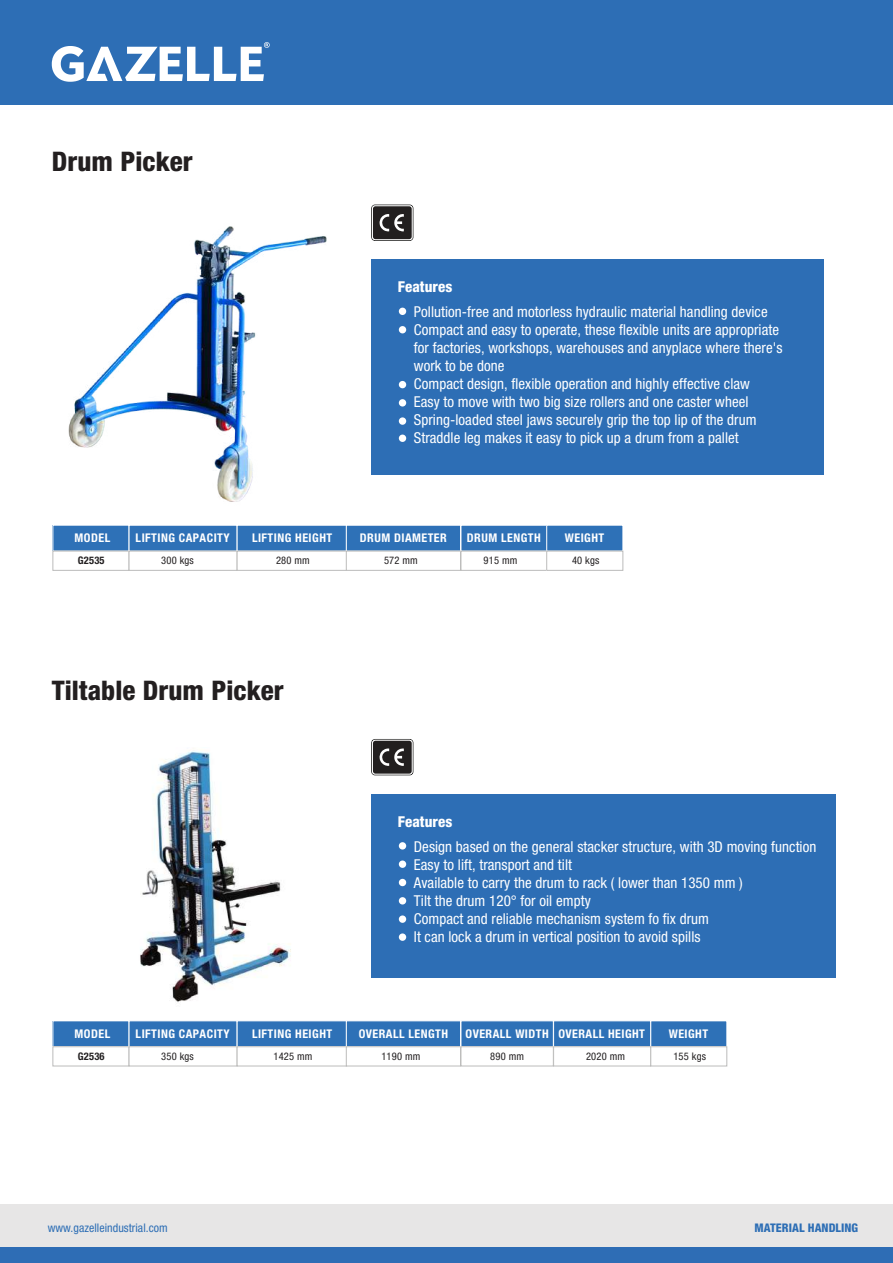
<style>
.page{position:relative;width:893px;height:1263px;background:#fff}
.page>*{position:absolute;margin:0;border:0;box-sizing:border-box;transform-origin:0 0}
.t1{font:800 condensed 27px "Helvetica Neue LT Std";letter-spacing:.005em;color:#231f20}
.t2{font:condensed 15px/18px "Helvetica Neue LT Std";letter-spacing:.005em;color:#fff}
.t3{font:800 condensed 15px "Helvetica Neue LT Std";letter-spacing:.005em;color:#fff}
.t4{font:700 condensed 12px "Helvetica Neue LT Std";letter-spacing:.04em;color:#fff}
.t5{font:condensed 11.85px "Helvetica Neue LT Std";letter-spacing:.005em;color:#2d6eb5}
.t6{font:800 condensed 11.85px "Helvetica Neue LT Std";letter-spacing:.005em;color:#2d6eb5}
.t7{font:condensed 10.5px "Helvetica Neue LT Std";letter-spacing:.02em;color:#221f20}
.t8{font:700 condensed 10.5px "Helvetica Neue LT Std";letter-spacing:.02em;color:#221f20}
</style>
<div class="page">
<div style="left:53px;top:525px;width:76px;height:26px;background:#2e71b7"></div>
<div style="left:53px;top:551px;width:76px;height:19px;border:1px solid #bcbcbb"></div>
<div style="left:129px;top:525px;width:108px;height:26px;background:#2e71b7"></div>
<div style="left:129px;top:525px;width:108px;height:26px;border:1px solid #fff"></div>
<div style="left:129px;top:551px;width:108px;height:20px;border:1px solid #bcbcbb"></div>
<div style="left:237px;top:525px;width:110px;height:26px;background:#2e71b7"></div>
<div style="left:237px;top:525px;width:110px;height:26px;border:1px solid #fff"></div>
<div style="left:237px;top:551px;width:110px;height:20px;border:1px solid #bcbcbb"></div>
<div style="left:346px;top:525px;width:115px;height:26px;background:#2e71b7"></div>
<div style="left:346px;top:525px;width:115px;height:26px;border:1px solid #fff"></div>
<div style="left:346px;top:551px;width:115px;height:20px;border:1px solid #bcbcbb"></div>
<div style="left:461px;top:525px;width:86px;height:26px;background:#2e71b7"></div>
<div style="left:461px;top:525px;width:86px;height:26px;border:1px solid #fff"></div>
<div style="left:461px;top:551px;width:86px;height:19px;border:1px solid #bcbcbb"></div>
<div style="left:547px;top:525px;width:76px;height:26px;background:#2e71b7"></div>
<div style="left:546px;top:551px;width:77px;height:19px;border:1px solid #bcbcbb"></div>
<div style="left:53px;top:1021px;width:76px;height:26px;background:#2e71b7"></div>
<div style="left:53px;top:1020px;width:76px;height:27px;border:1px solid #fff"></div>
<div style="left:53px;top:1046px;width:76px;height:20px;border:1px solid #bcbcbb"></div>
<div style="left:129px;top:1021px;width:108px;height:26px;background:#2e71b7"></div>
<div style="left:129px;top:1020px;width:108px;height:27px;border:1px solid #fff"></div>
<div style="left:129px;top:1046px;width:108px;height:20px;border:1px solid #bcbcbb"></div>
<div style="left:237px;top:1021px;width:110px;height:26px;background:#2e71b7"></div>
<div style="left:237px;top:1020px;width:110px;height:27px;border:1px solid #fff"></div>
<div style="left:237px;top:1046px;width:110px;height:20px;border:1px solid #bcbcbb"></div>
<div style="left:346px;top:1021px;width:115px;height:26px;background:#2e71b7"></div>
<div style="left:346px;top:1020px;width:115px;height:27px;border:1px solid #fff"></div>
<div style="left:346px;top:1046px;width:115px;height:20px;border:1px solid #bcbcbb"></div>
<div style="left:461px;top:1021px;width:92px;height:26px;background:#2e71b7"></div>
<div style="left:461px;top:1020px;width:93px;height:27px;border:1px solid #fff"></div>
<div style="left:461px;top:1046px;width:93px;height:20px;border:1px solid #bcbcbb"></div>
<div style="left:651px;top:1021px;width:76px;height:26px;background:#2e71b7"></div>
<div style="left:650px;top:1020px;width:77px;height:27px;border:1px solid #fff"></div>
<div style="left:650px;top:1046px;width:77px;height:20px;border:1px solid #bcbcbb"></div>
<div style="left:554px;top:1021px;width:97px;height:26px;background:#2e71b7"></div>
<div style="left:553px;top:1020px;width:98px;height:27px;border:1px solid #fff"></div>
<div style="left:553px;top:1046px;width:98px;height:20px;border:1px solid #bcbcbb"></div>
<div style="left:0;top:1204px;width:893px;height:43px;background:#e7e6e6"></div>
<div style="left:0;top:1247px;width:893px;height:16px;background:#2e6db5"></div>
<div style="left:0;top:0;width:893px;height:105px;background:#2d6eb5"></div>
<svg style="left:52px;top:42px;width:218px;height:40px"></svg>
<div style="left:371px;top:259px;width:453px;height:216px;background:#2d6eb5"></div>
<div style="left:399px;top:308px;width:7px;height:7px;background:#fff;border-radius:50%"></div>
<div style="left:399px;top:435px;width:7px;height:7px;background:#fff;border-radius:50%"></div>
<div style="left:399px;top:381px;width:7px;height:7px;background:#fff;border-radius:50%"></div>
<div style="left:399px;top:399px;width:7px;height:7px;background:#fff;border-radius:50%"></div>
<div style="left:399px;top:417px;width:7px;height:8px;background:#fff;border-radius:50%"></div>
<div style="left:399px;top:326px;width:7px;height:7px;background:#fff;border-radius:50%"></div>
<div style="left:371px;top:794px;width:465px;height:184px;background:#2d6eb5"></div>
<div style="left:399px;top:842px;width:7px;height:7px;background:#fff;border-radius:50%"></div>
<div style="left:399px;top:879px;width:7px;height:7px;background:#fff;border-radius:50%"></div>
<div style="left:399px;top:860px;width:7px;height:8px;background:#fff;border-radius:50%"></div>
<div style="left:399px;top:897px;width:7px;height:7px;background:#fff;border-radius:50%"></div>
<div style="left:399px;top:915px;width:7px;height:8px;background:#fff;border-radius:50%"></div>
<div style="left:399px;top:933px;width:7px;height:8px;background:#fff;border-radius:50%"></div>
<svg style="left:371px;top:204px;width:42px;height:37px;background:#514f4f"></svg>
<svg style="left:371px;top:739px;width:42px;height:36px;background:#4f4d4d"></svg>
<img style="left:140px;top:751px;width:151px;height:251px">
<img style="left:204px;top:835px;width:7px;height:28px">
<img style="left:68px;top:226px;width:259px;height:276px">
<h1 class="t1" style="left:52px;top:144px;width:143px">Drum Picker</h1>
<p class="t3" style="left:398px;top:278px;width:56px">Features</p>
<p class="t2" style="left:414px;top:303px;width:370px">Pollution-free and motorless hydraulic material handling device Compact and easy to operate, these flexible units are appropriate for factories, workshops, warehouses and anyplace where there's work to be done<br>Compact design, flexible operation and highly effective claw<br>Easy to move with two big size rollers and one caster wheel Spring-loaded steel jaws securely grip the top lip of the drum Straddle leg makes it easy to pick up a drum from a pallet</p>
<p class="t4" style="left:75px;top:531px;width:37px">MODEL</p>
<p class="t4" style="left:241px;top:530px;width:35px">SPECS</p>
<p class="t8" style="left:78px;top:554px;width:28px">G2535</p>
<p class="t4" style="left:136px;top:531px;width:96px">LIFTING CAPACITY</p>
<p class="t4" style="left:252px;top:531px;width:82px">LIFTING HEIGHT</p>
<p class="t4" style="left:360px;top:530px;width:88px">DRUM DIAMETER</p>
<p class="t4" style="left:467px;top:530px;width:75px">DRUM LENGTH</p>
<p class="t4" style="left:565px;top:530px;width:41px">WEIGHT</p>
<p class="t7" style="left:161px;top:554px;width:34px">300 kgs</p>
<p class="t7" style="left:276px;top:554px;width:35px">280 mm</p>
<p class="t7" style="left:384px;top:554px;width:35px">572 mm</p>
<p class="t7" style="left:484px;top:554px;width:35px">915 mm</p>
<p class="t7" style="left:572px;top:554px;width:29px">40 kgs</p>
<h1 class="t1" style="left:52px;top:674px;width:234px">Tiltable Drum Picker</h1>
<p class="t3" style="left:398px;top:812px;width:56px">Features</p>
<p class="t2" style="left:414px;top:837px;width:404px">Design based on the general stacker structure, with 3D moving function Easy to lift, transport and tilt<br>Available to carry the drum to rack ( lower than 1350 mm )<br>Tilt the drum 120° for oil empty<br>Compact and reliable mechanism system fo fix drum<br>It can lock a drum in vertical position to avoid spills</p>
<p class="t4" style="left:558px;top:1026px;width:88px">OVERALL HEIGHT</p>
<p class="t7" style="left:586px;top:1050px;width:41px">2020 mm</p>
<p class="t7" style="left:673px;top:1050px;width:34px">155 kgs</p>
<p class="t4" style="left:75px;top:1026px;width:37px">MODEL</p>
<p class="t4" style="left:241px;top:1026px;width:35px">SPECS</p>
<p class="t8" style="left:78px;top:1050px;width:28px">G2536</p>
<p class="t4" style="left:136px;top:1026px;width:96px">LIFTING CAPACITY</p>
<p class="t4" style="left:252px;top:1026px;width:82px">LIFTING HEIGHT</p>
<p class="t4" style="left:359px;top:1026px;width:91px">OVERALL LENGTH</p>
<p class="t4" style="left:466px;top:1026px;width:85px">OVERALL WIDTH</p>
<p class="t4" style="left:669px;top:1026px;width:41px">WEIGHT</p>
<p class="t7" style="left:161px;top:1050px;width:34px">350 kgs</p>
<p class="t7" style="left:273px;top:1050px;width:41px">1425 mm</p>
<p class="t7" style="left:381px;top:1050px;width:41px">1190 mm</p>
<p class="t7" style="left:490px;top:1050px;width:35px">890 mm</p>
<p class="t5" style="left:48px;top:1221px;width:122px">www.gazelleindustrial.com</p>
<p class="t6" style="left:755px;top:1221px;width:105px">MATERIAL HANDLING</p>
</div>
